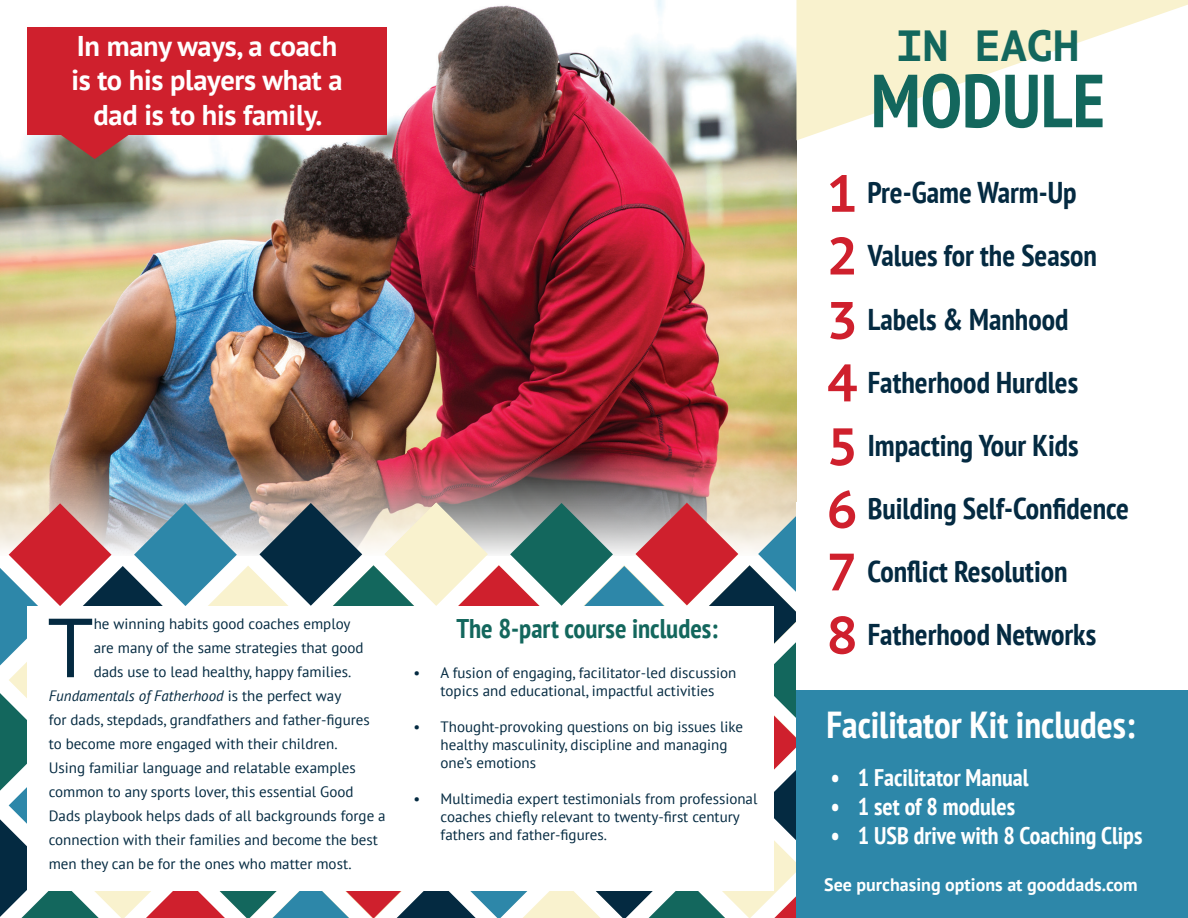
<style>
.page{position:relative;width:1188px;height:918px;background:#fff}
.page>*{position:absolute;margin:0;border:0;box-sizing:border-box;transform-origin:0 0}
.t1{font:83.55px "PT Sans";color:#042a41}
.t2{font:700 condensed 75px "PT Sans";color:#13675d}
.t3{font:700 52.5px "PT Mono";color:#cf202d}
.t4{font:700 43.5px "PT Mono";color:#13675d}
.t5{font:700 condensed 37.5px "PT Sans";color:#fff}
.t6{font:700 condensed 30px "PT Sans";color:#042a41}
.t7{font:700 28.5px/34.5px "PT Sans";letter-spacing:-.01em;color:#fff;text-align:center}
.t8{font:700 condensed 27px "PT Sans";color:#13675d}
.t9{font:700 condensed 24px "PT Sans";color:#fff}
.t10{font:700 18px "PT Sans";color:#fff}
.t11{font:15px/18px "PT Sans";color:#042a41}
.t12{font:italic 15px "PT Sans";color:#042a41}
.s1{font-style:normal}
</style>
<div class="page">
<img style="left:0;top:0;width:797px;height:436px">
<img style="left:0;top:436px;width:797px;height:67px">
<div style="left:27px;top:27px;width:360px;height:108px;background:#cf202d"></div>
<svg style="left:58px;top:135px;width:73px;height:24px;background:#9e514b"></svg>
<svg style="left:796px;top:0;width:392px;height:140px;fill:#f9f2ce"></svg>
<svg style="left:0;top:503px;width:796px;height:415px"></svg>
<div style="left:27px;top:607px;width:747px;height:284px;background:#fff"></div>
<div style="left:796px;top:690px;width:392px;height:228px;background:#2d87a9"></div>
<p class="t7" style="left:71px;top:28px;width:273px">In many ways, a coach is to his players what a dad is to his family.</p>
<p class="t1" style="left:47px;top:594px;width:48px">T</p>
<p class="t11" style="left:94px;top:615px;width:258px">he winning habits good coaches employ</p>
<p class="t11" style="left:94px;top:639px;width:271px">are many of the same strategies that good</p>
<p class="t11" style="left:94px;top:663px;width:259px">dads use to lead healthy, happy families.</p>
<p class="t12" style="left:49px;top:686px;width:294px">Fundamentals of Fatherhood <span class="s1">is the perfect way</span></p>
<p class="t11" style="left:49px;top:711px;width:322px">for dads, stepdads, grandfathers and father-figures</p>
<p class="t11" style="left:49px;top:735px;width:290px">to become more engaged with their children.</p>
<p class="t11" style="left:49px;top:759px;width:308px">Using familiar language and relatable examples</p>
<p class="t11" style="left:49px;top:783px;width:306px">common to any sports lover, this essential Good</p>
<p class="t11" style="left:49px;top:807px;width:338px">Dads playbook helps dads of all backgrounds forge a</p>
<p class="t11" style="left:49px;top:831px;width:331px">connection with their families and become the best</p>
<p class="t11" style="left:49px;top:855px;width:304px">men they can be for the ones who matter most.</p>
<p class="t8" style="left:456px;top:611px;width:263px">The 8-part course includes:</p>
<p class="t11" style="left:414px;top:663px;width:324px;text-align:center">• A fusion of engaging, facilitator-led discussion topics and educational, impactful activities</p>
<p class="t11" style="left:441px;top:717px;width:304px;text-indent:-27px">• Thought-provoking questions on big issues like healthy masculinity, discipline and managing one’s emotions</p>
<p class="t11" style="left:441px;top:789px;width:318px;text-indent:-27px">• Multimedia expert testimonials from professional coaches chiefly relevant to twenty-first century fathers and father-figures.</p>
<p class="t4" style="left:897px;top:19px;width:184px">IN EACH</p>
<p class="t2" style="left:871px;top:52px;width:236px">MODULE</p>
<p class="t3" style="left:826px;top:162px;width:33px">1</p>
<p class="t3" style="left:826px;top:225px;width:33px">2</p>
<p class="t3" style="left:826px;top:289px;width:33px">3</p>
<p class="t3" style="left:826px;top:352px;width:33px">4</p>
<p class="t3" style="left:826px;top:416px;width:33px">5</p>
<p class="t3" style="left:826px;top:478px;width:33px">6</p>
<p class="t3" style="left:826px;top:541px;width:33px">7</p>
<p class="t6" style="left:868px;top:551px;width:202px">Conflict Resolution</p>
<p class="t3" style="left:826px;top:604px;width:33px">8</p>
<p class="t6" style="left:868px;top:615px;width:230px">Fatherhood Networks</p>
<p class="t6" style="left:868px;top:173px;width:211px">Pre-Game Warm-Up</p>
<p class="t6" style="left:868px;top:236px;width:231px">Values for the Season</p>
<p class="t6" style="left:868px;top:300px;width:202px">Labels &amp; Manhood</p>
<p class="t6" style="left:868px;top:362px;width:212px">Fatherhood Hurdles</p>
<p class="t6" style="left:868px;top:426px;width:212px">Impacting Your Kids</p>
<p class="t6" style="left:868px;top:489px;width:263px">Building Self-Confidence</p>
<p class="t5" style="left:827px;top:700px;width:310px">Facilitator Kit includes:</p>
<p class="t9" style="left:831px;top:762px;width:199px">• 1 Facilitator Manual</p>
<p class="t9" style="left:831px;top:791px;width:186px">• 1 set of 8 modules</p>
<p class="t9" style="left:831px;top:820px;width:313px">• 1 USB drive with 8 Coaching Clips</p>
<p class="t10" style="left:824px;top:873px;width:315px">See purchasing options at gooddads.com</p>
</div>
